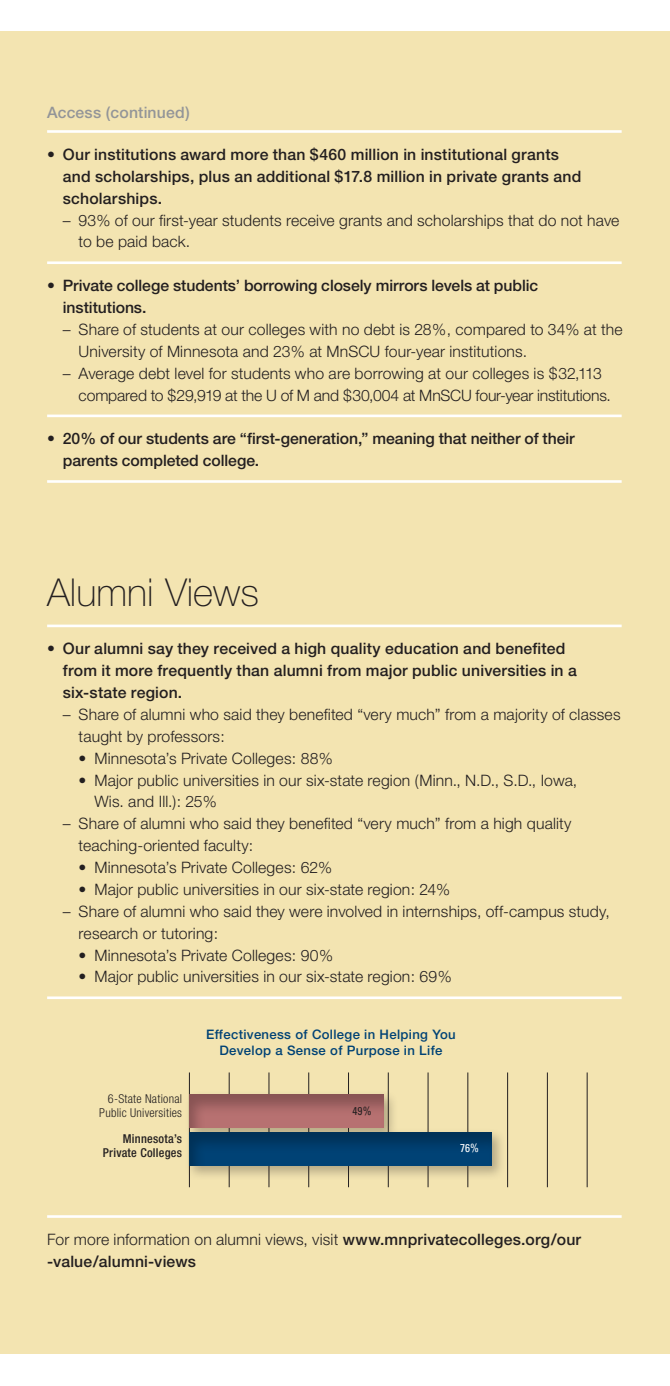
<style>
.page{position:relative;width:670px;height:1386px;background:#fff}
.page>*{position:absolute;margin:0;border:0;box-sizing:border-box;transform-origin:0 0}
.t1{font:100 38.5px "Helvetica Neue";color:#231f20}
.t2{font:300 15.75px/21.9px "Helvetica Neue";letter-spacing:.01em;color:#231f20}
.t3{font:500 15.75px/21.9px "Helvetica Neue";letter-spacing:.01em;color:#231f20}
.t4{font:500 15.75px "Helvetica Neue";letter-spacing:.01em;color:#939598}
.t5{font:500 13.12px/15.8px "Helvetica Neue";letter-spacing:.025em;color:#004275;text-align:center}
.t6{font:300 condensed 12.25px/14px "Helvetica Neue";letter-spacing:.02em;color:#231f20;text-align:right}
.t7{font:500 condensed 12.25px/14px "Helvetica Neue";letter-spacing:.02em;color:#231f20;text-align:right}
.t8{font:condensed 11.38px "Univers";color:#231f20}
.t9{font:condensed 11.38px "Univers";color:#fff}
.s1{font-weight:300}
</style>
<div class="page">
<div style="left:0;top:32px;width:669px;height:1322px;background:#f3e4b1"></div>
<hr style="left:47px;top:625px;width:574px;height:2px;background:#fff">
<hr style="left:47px;top:996px;width:574px;height:3px;background:#fff">
<hr style="left:47px;top:1215px;width:574px;height:3px;background:#fff">
<hr style="left:47px;top:130px;width:574px;height:3px;background:#fff">
<hr style="left:47px;top:261px;width:574px;height:3px;background:#fff">
<hr style="left:47px;top:415px;width:574px;height:2px;background:#fff">
<hr style="left:47px;top:480px;width:574px;height:3px;background:#fff">
<hr style="left:189px;top:1072px;width:1px;height:115px;background:#231f20">
<hr style="left:229px;top:1072px;width:1px;height:115px;background:#231f20">
<hr style="left:268px;top:1072px;width:1px;height:115px;background:#231f20">
<hr style="left:308px;top:1072px;width:1px;height:115px;background:#231f20">
<hr style="left:348px;top:1072px;width:1px;height:115px;background:#231f20">
<hr style="left:388px;top:1072px;width:1px;height:115px;background:#231f20">
<hr style="left:427px;top:1072px;width:1px;height:115px;background:#231f20">
<hr style="left:467px;top:1072px;width:1px;height:115px;background:#231f20">
<hr style="left:507px;top:1072px;width:1px;height:115px;background:#231f20">
<hr style="left:547px;top:1072px;width:1px;height:115px;background:#231f20">
<hr style="left:586px;top:1072px;width:1px;height:115px;background:#231f20">
<div style="left:185px;top:1090px;width:213px;height:53px;background:#231f20;opacity:.3"></div>
<div style="left:189px;top:1092px;width:196px;height:37px;background:#231f20;opacity:.3"></div>
<div style="left:185px;top:1128px;width:320px;height:53px;background:#231f20;opacity:.3"></div>
<div style="left:189px;top:1130px;width:303px;height:37px;background:#231f20;opacity:.3"></div>
<p class="t4" style="left:47px;top:103px;width:144px">Access (continued)</p>
<p class="t3" style="left:63px;top:143px;width:520px;text-indent:-16px">• Our institutions award more than $460 million in institutional grants and scholarships, plus an additional $17.8 million in private grants and scholarships.</p>
<p class="t2" style="left:79px;top:209px;width:542px;text-indent:-16px">– 93% of our first-year students receive grants and scholarships that do not have to be paid back.</p>
<p class="t3" style="left:63px;top:274px;width:476px;text-indent:-16px">• Private college students’ borrowing closely mirrors levels at public institutions.</p>
<p class="t2" style="left:79px;top:318px;width:545px;text-indent:-16px">– Share of students at our colleges with no debt is 28%, compared to 34% at the<br>University of Minnesota and 23% at MnSCU four-year institutions.</p>
<p class="t2" style="left:79px;top:362px;width:533px;text-indent:-16px">– Average debt level for students who are borrowing at our colleges is $32,113 compared to $29,919 at the U of M and $30,004 at MnSCU four-year institutions.</p>
<p class="t3" style="left:63px;top:428px;width:513px;text-indent:-16px">• 20% of our students are “first-generation,” meaning that neither of their parents completed college.</p>
<h1 class="t1" style="left:47px;top:571px;width:213px">Alumni Views</h1>
<p class="t3" style="left:63px;top:638px;width:515px;text-indent:-16px">• Our alumni say they received a high quality education and benefited from it more frequently than alumni from major public universities in a six-state region.</p>
<p class="t2" style="left:79px;top:703px;width:543px;text-indent:-16px">– Share of alumni who said they benefited “very much” from a majority of classes taught by professors:</p>
<p class="t2" style="left:79px;top:747px;width:255px">• Minnesota’s Private Colleges: 88%</p>
<p class="t2" style="left:94px;top:769px;width:484px;text-indent:-16px">• Major public universities in our six-state region (Minn., N.D., S.D., Iowa,<br>Wis. and Ill.): 25%</p>
<p class="t2" style="left:79px;top:812px;width:494px;text-indent:-16px">– Share of alumni who said they benefited “very much” from a high quality teaching-oriented faculty:</p>
<p class="t2" style="left:79px;top:856px;width:255px">• Minnesota’s Private Colleges: 62%</p>
<p class="t2" style="left:79px;top:878px;width:373px">• Major public universities in our six-state region: 24%</p>
<p class="t2" style="left:79px;top:900px;width:532px;text-indent:-16px">– Share of alumni who said they were involved in internships, off-campus study, research or tutoring:</p>
<p class="t2" style="left:79px;top:944px;width:256px">• Minnesota’s Private Colleges: 90%</p>
<p class="t2" style="left:79px;top:966px;width:374px">• Major public universities in our six-state region: 69%</p>
<p class="t6" style="left:99px;top:1092px;width:84px">6-State National<br>Public Universities</p>
<p class="t7" style="left:103px;top:1131px;width:81px">Minnesota’s<br>Private Colleges</p>
<p class="t5" style="left:206px;top:1026px;width:251px">Effectiveness of College in Helping You<br>Develop a Sense of Purpose in Life</p>
<p class="t8" style="left:352px;top:1103px;width:20px">49%</p>
<p class="t9" style="left:460px;top:1141px;width:20px">76%</p>
<p class="t3" style="left:47px;top:1228px;width:535px"><span class="s1">For more information on alumni views, visit</span> www.mnprivatecolleges.org/our -value/alumni-views</p>
</div>
